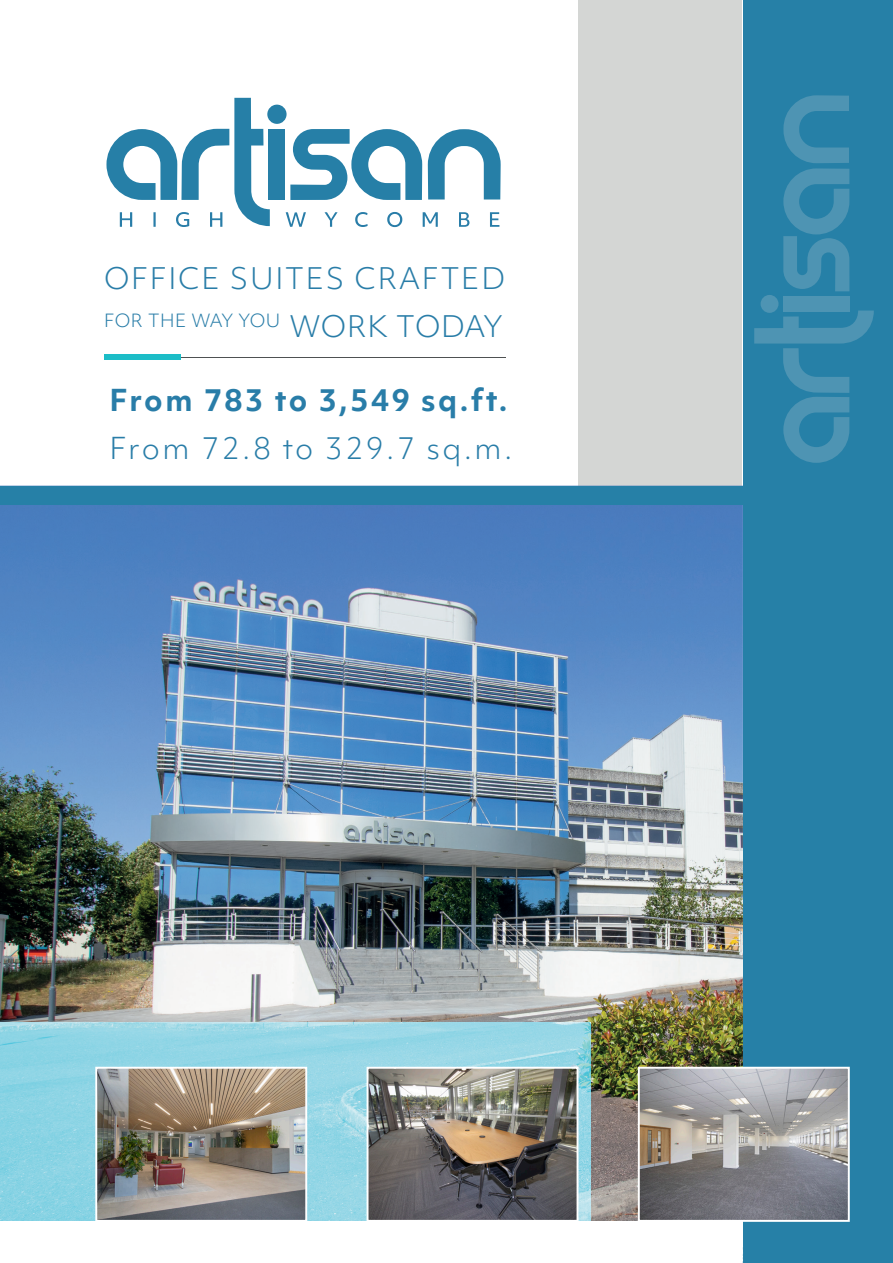
<style>
.page{position:relative;width:893px;height:1263px;background:#fff}
.page>*{position:absolute;margin:0;border:0;box-sizing:border-box;transform-origin:0 0}
.t1{font:700 28.95px/48.3px "Objektiv Mk 1";letter-spacing:.09em;color:#297da8}
.t2{font:300 28.5px "Objektiv Mk 1";letter-spacing:.06em;color:#297da8}
.t3{font:300 17.55px "Objektiv Mk 1";letter-spacing:.025em;color:#297da8}
.s1{font-size:28.5px}
.s2{font-weight:300}
</style>
<div class="page">
<div style="left:578px;top:0;width:163px;height:547px;background:#d4d6d4"></div>
<img style="left:0;top:505px;width:743px;height:716px">
<div style="left:743px;top:0;width:150px;height:1263px;background:#2680a7"></div>
<img style="left:0;top:1023px;width:591px;height:198px">
<div style="left:0;top:486px;width:814px;height:19px;background:#2680a7"></div>
<hr style="left:105px;top:357px;width:401px;height:1px;background:#4e5152">
<div style="left:105px;top:355px;width:76px;height:5px;background:#1cbdc7"></div>
<svg style="left:754px;top:311px;width:120px;height:152px"></svg>
<div style="left:783px;top:296px;width:66px;height:15px;background:#4e94b3"></div>
<div style="left:761px;top:295px;width:17px;height:18px;background:#4e94b3;border-radius:50%"></div>
<svg style="left:783px;top:95px;width:66px;height:196px"></svg>
<img style="left:370px;top:1070px;width:205px;height:149px">
<div style="left:367px;top:1067px;width:211px;height:155px;border:2px solid #fff"></div>
<img style="left:98px;top:1070px;width:206px;height:149px">
<div style="left:95px;top:1067px;width:212px;height:155px;border:2px solid #fff"></div>
<svg style="left:106px;top:98px;width:395px;height:129px"></svg>
<img style="left:641px;top:1070px;width:206px;height:149px">
<div style="left:638px;top:1067px;width:212px;height:155px;border:2px solid #fff"></div>
<p class="t2" style="left:104px;top:258px;width:402px">OFFICE SUITES CRAFTED</p>
<p class="t3" style="left:104px;top:308px;width:400px">FOR THE WAY YOU <span class="s1">WORK TODAY</span></p>
<p class="t1" style="left:109px;top:375px;width:404px">From 783 to 3,549 sq.ft.<br><span class="s2">From 72.8 to 329.7 sq.m.</span></p>
</div>
